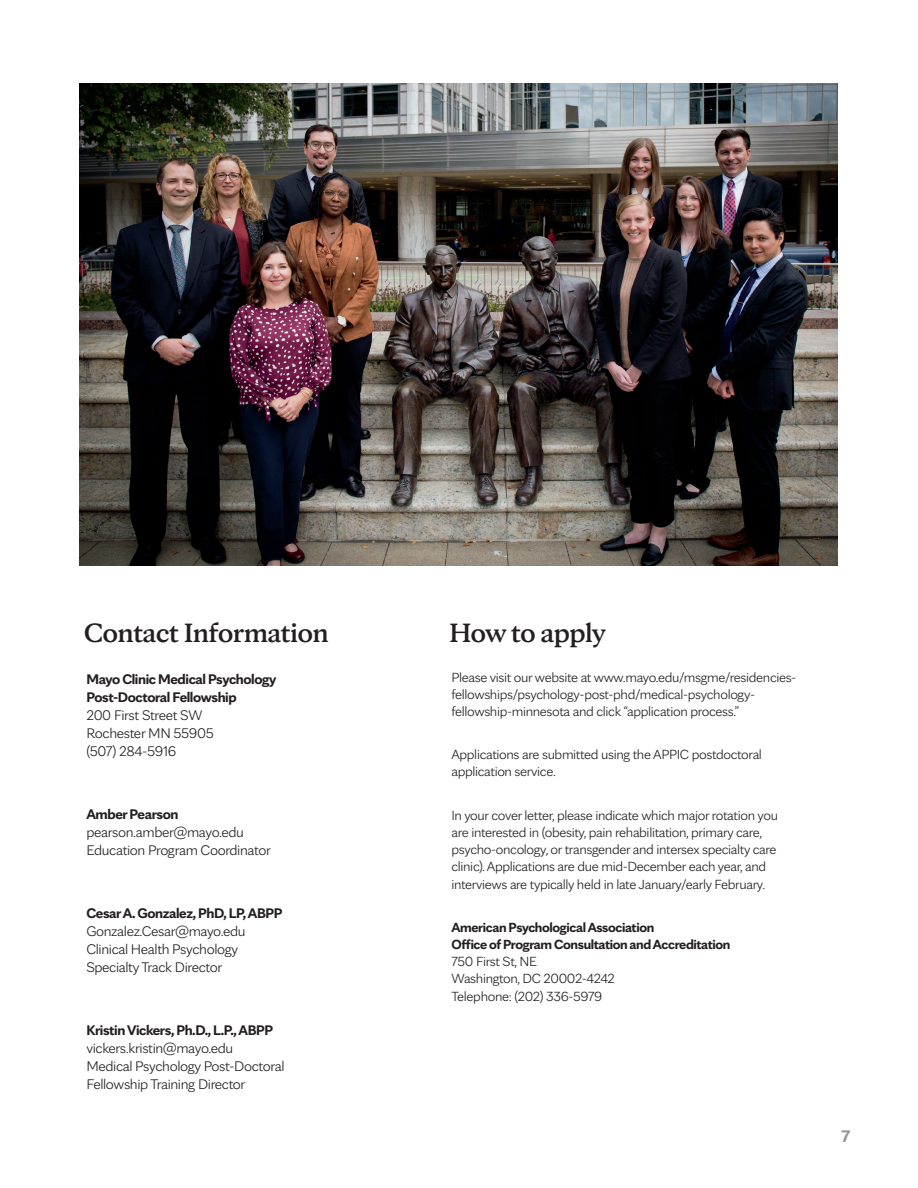
<style>
.page{position:relative;width:918px;height:1188px;background:#fff}
.page>*{position:absolute;margin:0;border:0;box-sizing:border-box;transform-origin:0 0}
.t1{font:600 28.5px "Mayo Clinic Serif";letter-spacing:-.025em;color:#231f20}
.t2{font:700 18px "Mayo Clinic Sans";color:#939598}
.t3{font:300 15px/18px "Mayo Clinic Sans";letter-spacing:-.025em;color:#231f20}
.t4{font:700 15px/18px "Mayo Clinic Sans";letter-spacing:-.025em;color:#231f20}
.t5{font:300 14.25px/17.2px "Mayo Clinic Sans";letter-spacing:-.025em;color:#231f20}
.t6{font:700 14.25px/17.2px "Mayo Clinic Sans";letter-spacing:-.025em;color:#231f20}
</style>
<div class="page">
<img style="left:80px;top:83px;width:757px;height:482px">
<h1 class="t1" style="left:84px;top:609px;width:247px">Contact Information</h1>
<h1 class="t1" style="left:449px;top:609px;width:158px">How to apply</h1>
<p class="t4" style="left:86px;top:668px;width:192px">Mayo Clinic Medical Psychology<br>Post-Doctoral Fellowship</p>
<p class="t3" style="left:86px;top:705px;width:129px">200 First Street SW<br>Rochester MN 55905 (507) 284-5916</p>
<p class="t4" style="left:86px;top:803px;width:94px">Amber Pearson</p>
<p class="t3" style="left:86px;top:822px;width:186px">pearson.amber@mayo.edu<br>Education Program Coordinator</p>
<p class="t4" style="left:86px;top:902px;width:198px">Cesar A. Gonzalez, PhD, LP, ABPP</p>
<p class="t3" style="left:86px;top:921px;width:161px">Gonzalez.Cesar@mayo.edu<br>Clinical Health Psychology<br>Specialty Track Director</p>
<p class="t4" style="left:86px;top:1019px;width:188px">Kristin Vickers, Ph.D., L.P., ABPP</p>
<p class="t3" style="left:86px;top:1038px;width:200px">vickers.kristin@mayo.edu<br>Medical Psychology Post-Doctoral<br>Fellowship Training Director</p>
<p class="t5" style="left:451px;top:667px;width:346px">Please visit our website at www.mayo.edu/msgme/residencies&shy;fellowships/psychology-post-phd/medical-psychology&shy;fellowship-minnesota and click “application process.”</p>
<p class="t5" style="left:451px;top:745px;width:312px">Applications are submitted using the APPIC postdoctoral application service.</p>
<p class="t5" style="left:451px;top:805px;width:328px">In your cover letter, please indicate which major rotation you are interested in (obesity, pain rehabilitation, primary care, psycho-oncology, or transgender and intersex specialty care clinic). Applications are due mid-December each year, and interviews are typically held in late January/early February.</p>
<p class="t6" style="left:451px;top:917px;width:280px">American Psychological Association<br>Office of Program Consultation and Accreditation</p>
<p class="t5" style="left:451px;top:952px;width:165px">750 First St, NE<br>Washington, DC 20002-4242<br>Telephone: (202) 336-5979</p>
<p class="t2" style="left:842px;top:1121px;width:10px">7</p>
</div>
